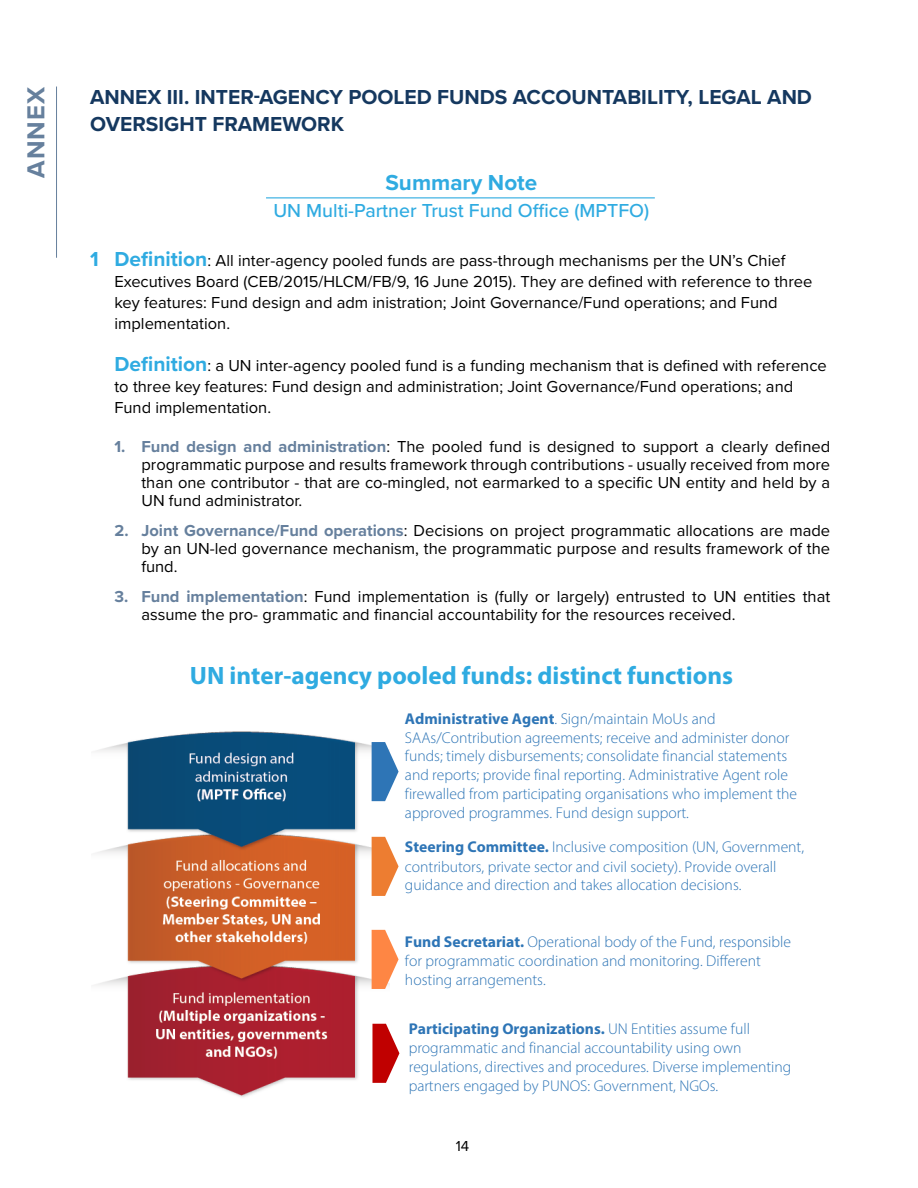
<style>
.page{position:relative;width:918px;height:1188px;background:#fff}
.page>*{position:absolute;margin:0;border:0;box-sizing:border-box;transform-origin:0 0}
.t1{font:700 25.5px "Proxima Nova";letter-spacing:.05em;color:#66809d}
.t2{font:700 25.2px "Myriad Pro";color:#2fabe1}
.t3{font:700 22.5px "Proxima Nova";color:#2fabe1}
.t4{font:700 21px/27px "Proxima Nova";color:#15385f}
.t5{font:700 21px "Proxima Nova";color:#2fabe1}
.t6{font:500 19.5px "Proxima Nova";color:#2fabe1}
.t7{font:16.5px/18px "Proxima Nova";color:#000}
.t8{font:300 15.6px/18.8px "Myriad Pro";color:#2e75b6}
.t9{font:15px "Proxima Nova";color:#000}
.s1{font-weight:700;font-size:21px;color:#2fabe1}
.s2{font-weight:700;color:#66809d}
.s3{font-weight:700}
</style>
<div class="page">
<hr style="left:56px;top:87px;width:1px;height:171px;background:#66809d">
<img style="left:95px;top:731px;width:291px;height:366px">
<svg style="left:372px;top:742px;width:27px;height:59px"></svg>
<svg style="left:372px;top:837px;width:27px;height:59px"></svg>
<svg style="left:372px;top:930px;width:27px;height:59px"></svg>
<svg style="left:372px;top:1024px;width:27px;height:59px"></svg>
<hr style="left:266px;top:197px;width:389px;height:1px;background:#2fabe1">
<h1 class="t1" style="left:17px;top:178px;width:93px;rotate:-90deg">ANNEX</h1>
<p class="t4" style="left:90px;top:83px;width:723px">ANNEX III. INTER-AGENCY POOLED FUNDS ACCOUNTABILITY, LEGAL AND<br>OVERSIGHT FRAMEWORK</p>
<p class="t5" style="left:90px;top:243px;width:10px">1</p>
<h3 class="t3" style="left:385px;top:166px;width:153px">Summary Note</h3>
<p class="t6" style="left:273px;top:196px;width:377px">UN Multi-Partner Trust Fund Office (MPTFO)</p>
<p class="t7" style="left:114px;top:249px;width:699px;line-height:21px"><span class="s1">Definition</span>: All inter-agency pooled funds are pass-through mechanisms per the UN’s Chief Executives Board (CEB/2015/HLCM/FB/9, 16 June 2015). They are defined with reference to three key features: Fund design and adm inistration; Joint Governance/Fund operations; and Fund implementation.</p>
<p class="t7" style="left:114px;top:354px;width:714px;line-height:21px"><span class="s1">Definition</span>: a UN inter-agency pooled fund is a funding mechanism that is defined with reference to three key features: Fund design and administration; Joint Governance/Fund operations; and<br>Fund implementation.</p>
<p class="t7" style="left:141px;top:437px;width:690px;text-align:justify;text-indent:-27px"><span class="s2">1. Fund design and administration</span>: The pooled fund is designed to support a clearly defined programmatic purpose and results framework through contributions - usually received from more than one contributor - that are co-mingled, not earmarked to a specific UN entity and held by a UN fund administrator.</p>
<p class="t7" style="left:141px;top:521px;width:690px;text-align:justify;text-indent:-27px"><span class="s2">2. Joint Governance/Fund operations</span>: Decisions on project programmatic allocations are made by an UN-led governance mechanism, the programmatic purpose and results framework of the fund.</p>
<p class="t7" style="left:141px;top:587px;width:690px;text-indent:-27px"><span class="s2">3. Fund implementation</span>: Fund implementation is (fully or largely) entrusted to UN entities that assume the pro- grammatic and financial accountability for the resources received.</p>
<h2 class="t2" style="left:190px;top:659px;width:545px">UN inter-agency pooled funds: distinct functions</h2>
<p class="t8" style="left:405px;top:709px;width:394px"><span class="s3">Administrative Agent</span>. Sign/maintain MoUs and SAAs/Contribution agreements; receive and administer donor funds; timely disbursements; consolidate financial statements and reports; provide final reporting. Administrative Agent role firewalled from participating organisations who implement the approved programmes. Fund design support.</p>
<p class="t8" style="left:405px;top:838px;width:401px"><span class="s3">Steering Committee.</span> Inclusive composition (UN, Government, contributors, private sector and civil society). Provide overall guidance and direction and takes allocation decisions.</p>
<p class="t8" style="left:405px;top:933px;width:388px"><span class="s3">Fund Secretariat.</span> Operational body of the Fund, responsible for programmatic coordination and monitoring. Different hosting arrangements.</p>
<p class="t8" style="left:409px;top:1019px;width:384px"><span class="s3">Participating Organizations.</span> UN Entities assume full programmatic and financial accountability using own regulations, directives and procedures. Diverse implementing partners engaged by PUNOS: Government, NGOs.</p>
<p class="t9" style="left:456px;top:1135px;width:15px">14</p>
</div>
